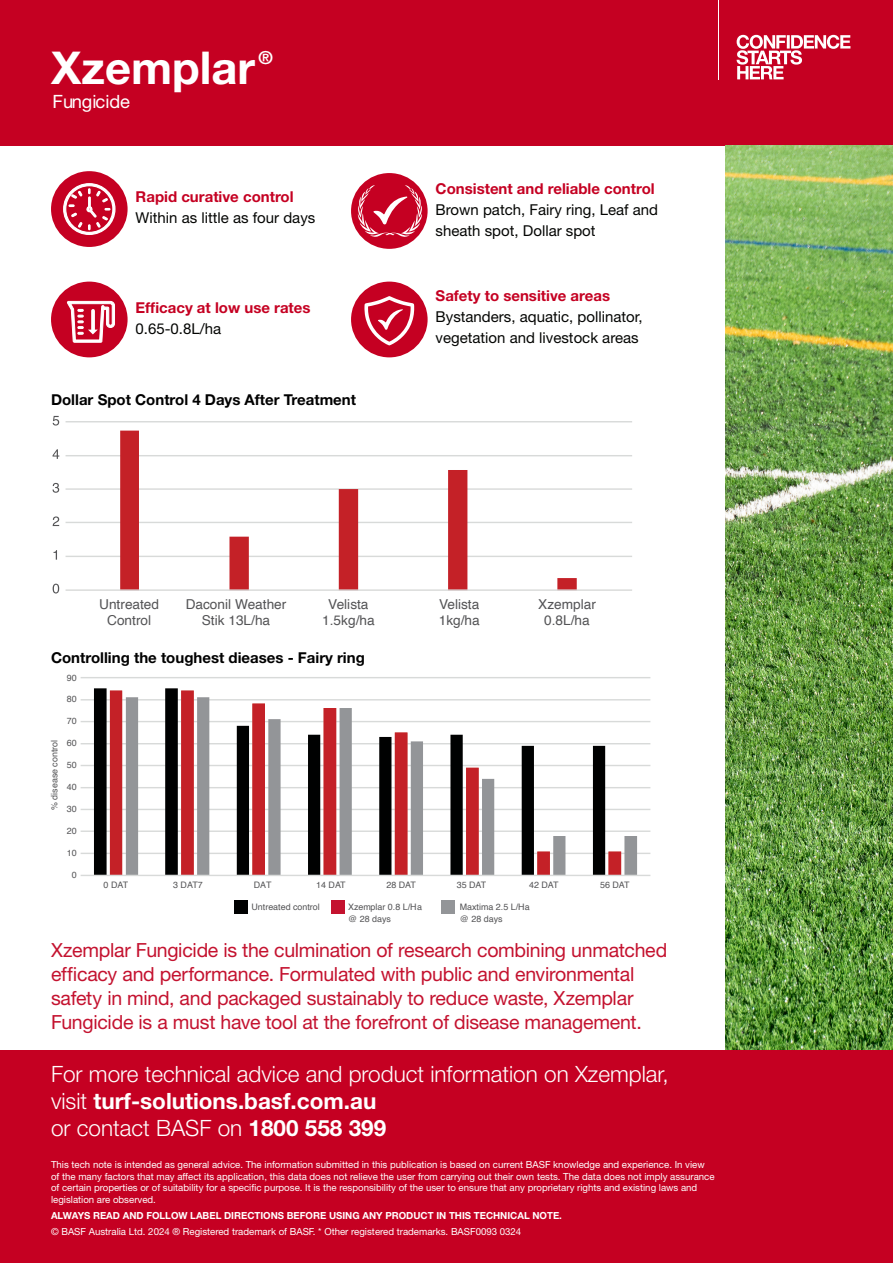
<style>
.page{position:relative;width:893px;height:1263px;background:#fff}
.page>*{position:absolute;margin:0;border:0;box-sizing:border-box;transform-origin:0 0}
.t1{font:700 45.3px "Helvetica Neue LT Std";color:#fff}
.t2{font:300 22.5px/27px "Helvetica Neue LT Std";color:#fff}
.t3{font:19.5px/24px "Helvetica Neue LT Std";letter-spacing:-.015em;color:#c4122f}
.t4{font:18.3px "Helvetica Neue LT Std";color:#fff}
.t5{font:700 18px "Helvetica Neue LT Std";color:#fff}
.t6{font:15px/21px "Helvetica Neue LT Std";color:#040503}
.t7{font:700 15px "Helvetica Neue LT Std";color:#c50022}
.Subhead_RED_bd{font:700 15px "Helvetica Neue LT Std";color:#000}
.t8{font:13.65px/16.4px "Helvetica";color:#545456;text-align:center}
.t9{font:13.65px "Helvetica";color:#545457}
.t10{font:9.75px/11.7px "Helvetica Neue LT Std";color:#fff}
.t11{font:700 9.75px "Helvetica Neue LT Std";color:#fff}
.t12{font:8.85px/11.9px "Helvetica";color:#545456}
.s1{font-weight:700}
</style>
<div class="page">
<div style="left:0;top:0;width:893px;height:146px;background:#c50022"></div>
<svg style="left:737px;top:35px;width:113px;height:44px"></svg>
<hr style="left:718px;top:0;width:1px;height:79px;background:#fff">
<img style="left:725px;top:146px;width:168px;height:904px">
<div style="left:0;top:1050px;width:893px;height:213px;background:#c50022"></div>
<div style="left:441px;top:900px;width:14px;height:14px;background:#939598"></div>
<div style="left:331px;top:900px;width:14px;height:14px;background:#c4122f"></div>
<div style="left:234px;top:900px;width:14px;height:14px;background:#000101"></div>
<hr style="left:81px;top:677px;width:569px;height:1px;background:#d8dad9">
<hr style="left:81px;top:699px;width:569px;height:1px;background:#d8dad9">
<hr style="left:81px;top:721px;width:569px;height:1px;background:#d8dad9">
<hr style="left:81px;top:743px;width:569px;height:1px;background:#d8dad9">
<hr style="left:81px;top:765px;width:569px;height:1px;background:#d8dad9">
<hr style="left:81px;top:787px;width:569px;height:1px;background:#d8dad9">
<hr style="left:81px;top:809px;width:569px;height:1px;background:#d8dad9">
<hr style="left:81px;top:830px;width:569px;height:2px;background:#d8dad9">
<hr style="left:81px;top:853px;width:569px;height:1px;background:#d8dad9">
<svg style="left:94px;top:688px;width:84px;height:187px;fill:#000101"></svg>
<svg style="left:110px;top:690px;width:84px;height:185px;fill:#c42127"></svg>
<svg style="left:126px;top:697px;width:511px;height:178px"></svg>
<hr style="left:81px;top:875px;width:569px;height:1px;background:#d8dad9">
<svg style="left:53px;top:416px;width:6px;height:9px"></svg>
<svg style="left:53px;top:449px;width:6px;height:10px"></svg>
<svg style="left:53px;top:483px;width:6px;height:10px"></svg>
<svg style="left:53px;top:516px;width:6px;height:10px"></svg>
<svg style="left:54px;top:550px;width:3px;height:10px"></svg>
<svg style="left:53px;top:584px;width:6px;height:9px"></svg>
<hr style="left:66px;top:421px;width:566px;height:1px;background:#d8dad9">
<hr style="left:66px;top:455px;width:566px;height:1px;background:#d8dad9">
<hr style="left:66px;top:488px;width:566px;height:2px;background:#d8dad9">
<hr style="left:66px;top:522px;width:566px;height:1px;background:#d8dad9">
<hr style="left:66px;top:556px;width:566px;height:1px;background:#d8dad9">
<svg style="left:120px;top:431px;width:457px;height:158px"></svg>
<hr style="left:66px;top:589px;width:566px;height:2px;background:#d8dad9">
<div style="left:51px;top:171px;width:77px;height:76px;background:#c50022;border-radius:50%"></div>
<svg style="left:62px;top:182px;width:54px;height:54px"></svg>
<div style="left:351px;top:282px;width:77px;height:75px;background:#c50022;border-radius:50%"></div>
<svg style="left:364px;top:296px;width:50px;height:49px"></svg>
<div style="left:51px;top:282px;width:77px;height:75px;background:#c50022;border-radius:50%"></div>
<svg style="left:66px;top:283px;width:49px;height:75px"></svg>
<div style="left:351px;top:173px;width:77px;height:76px;background:#c50022;border-radius:50%"></div>
<svg style="left:357px;top:174px;width:66px;height:75px"></svg>
<p class="t5" style="left:259px;top:47px;width:16px">®</p>
<h1 class="t1" style="left:51px;top:40px;width:205px">Xzemplar</h1>
<h3 class="t4" style="left:53px;top:91px;width:79px">Fungicide</h3>
<p class="t7" style="left:136px;top:187px;width:160px">Rapid curative control</p>
<p class="t6" style="left:136px;top:207px;width:181px">Within as little as four days</p>
<p class="t7" style="left:136px;top:298px;width:176px">Efficacy at low use rates</p>
<p class="t6" style="left:136px;top:318px;width:87px">0.65-0.8L/ha</p>
<p class="Subhead_RED_bd" style="left:51px;top:390px;width:307px">Dollar Spot Control 4 Days After Treatment</p>
<p class="t7" style="left:436px;top:179px;width:221px">Consistent and reliable control</p>
<p class="t6" style="left:436px;top:199px;width:224px">Brown patch, Fairy ring, Leaf and sheath spot, Dollar spot</p>
<p class="t7" style="left:436px;top:286px;width:176px">Safety to sensitive areas</p>
<p class="t6" style="left:436px;top:306px;width:208px">Bystanders, aquatic, pollinator, vegetation and livestock areas</p>
<h3 class="t8" style="left:99px;top:596px;width:61px">Untreated<br>Control</h3>
<h3 class="t8" style="left:186px;top:596px;width:102px">Daconil Weather<br>Stik 13L/ha</h3>
<h3 class="t8" style="left:322px;top:596px;width:54px">Velista<br>1.5kg/ha</h3>
<h3 class="t8" style="left:439px;top:596px;width:43px;text-align:left">Velista<br>1kg/ha</h3>
<p class="Subhead_RED_bd" style="left:51px;top:648px;width:315px">Controlling the toughest dieases - Fairy ring</p>
<p class="t12" style="left:49px;top:810px;width:72px;rotate:-90deg">% disease control</p>
<p class="t12" style="left:67px;top:672px;width:11px">90</p>
<p class="t12" style="left:67px;top:694px;width:11px">80</p>
<p class="t12" style="left:67px;top:715px;width:11px">70</p>
<p class="t12" style="left:67px;top:737px;width:11px">60</p>
<p class="t12" style="left:67px;top:759px;width:11px">50</p>
<p class="t12" style="left:67px;top:781px;width:11px">40</p>
<p class="t12" style="left:67px;top:803px;width:11px">30</p>
<p class="t12" style="left:67px;top:825px;width:11px">20</p>
<p class="t12" style="left:67px;top:847px;width:11px">10</p>
<p class="t12" style="left:72px;top:869px;width:6px">0</p>
<p class="t9" style="left:538px;top:594px;width:59px">Xzemplar</p>
<h3 class="t8" style="left:544px;top:613px;width:47px">0.8L/ha</h3>
<p class="t12" style="left:104px;top:879px;width:26px">0 DAT</p>
<p class="t12" style="left:173px;top:879px;width:31px">3 DAT7</p>
<p class="t12" style="left:254px;top:879px;width:19px">DAT</p>
<p class="t12" style="left:316px;top:879px;width:31px">14 DAT</p>
<p class="t12" style="left:386px;top:879px;width:31px">28 DAT</p>
<p class="t12" style="left:457px;top:879px;width:31px">35 DAT</p>
<p class="t12" style="left:529px;top:879px;width:31px">42 DAT</p>
<p class="t12" style="left:600px;top:879px;width:31px">56 DAT</p>
<p class="t12" style="left:460px;top:901px;width:71px">Maxtima 2.5 L/Ha @ 28 days</p>
<p class="t12" style="left:252px;top:901px;width:70px">Untreated control</p>
<p class="t12" style="left:348px;top:901px;width:75px">Xzemplar 0.8 L/Ha @ 28 days</p>
<p class="t3" style="left:51px;top:938px;width:618px">Xzemplar Fungicide is the culmination of research combining unmatched efficacy and performance. Formulated with public and environmental safety in mind, and packaged sustainably to reduce waste, Xzemplar Fungicide is a must have tool at the forefront of disease management.</p>
<p class="t2" style="left:51px;top:1060px;width:619px">For more technical advice and product information on Xzemplar, visit <span class="s1">turf-solutions.basf.com.au<br></span>or contact BASF on <span class="s1">1800 558 399</span></p>
<p class="t10" style="left:51px;top:1158px;width:665px">This tech note is intended as general advice. The information submitted in this publication is based on current BASF knowledge and experience. In view of the many factors that may affect its application, this data does not relieve the user from carrying out their own tests. The data does not imply assurance of certain properties or of suitability for a specific purpose. It is the responsibility of the user to ensure that any proprietary rights and existing laws and legislation are observed.</p>
<p class="t11" style="left:51px;top:1209px;width:512px">ALWAYS READ AND FOLLOW LABEL DIRECTIONS BEFORE USING ANY PRODUCT IN THIS TECHNICAL NOTE.</p>
<p class="t10" style="left:51px;top:1225px;width:472px">© BASF Australia Ltd. 2024 ® Registered trademark of BASF. * Other registered trademarks. BASF0093 0324</p>
</div>
